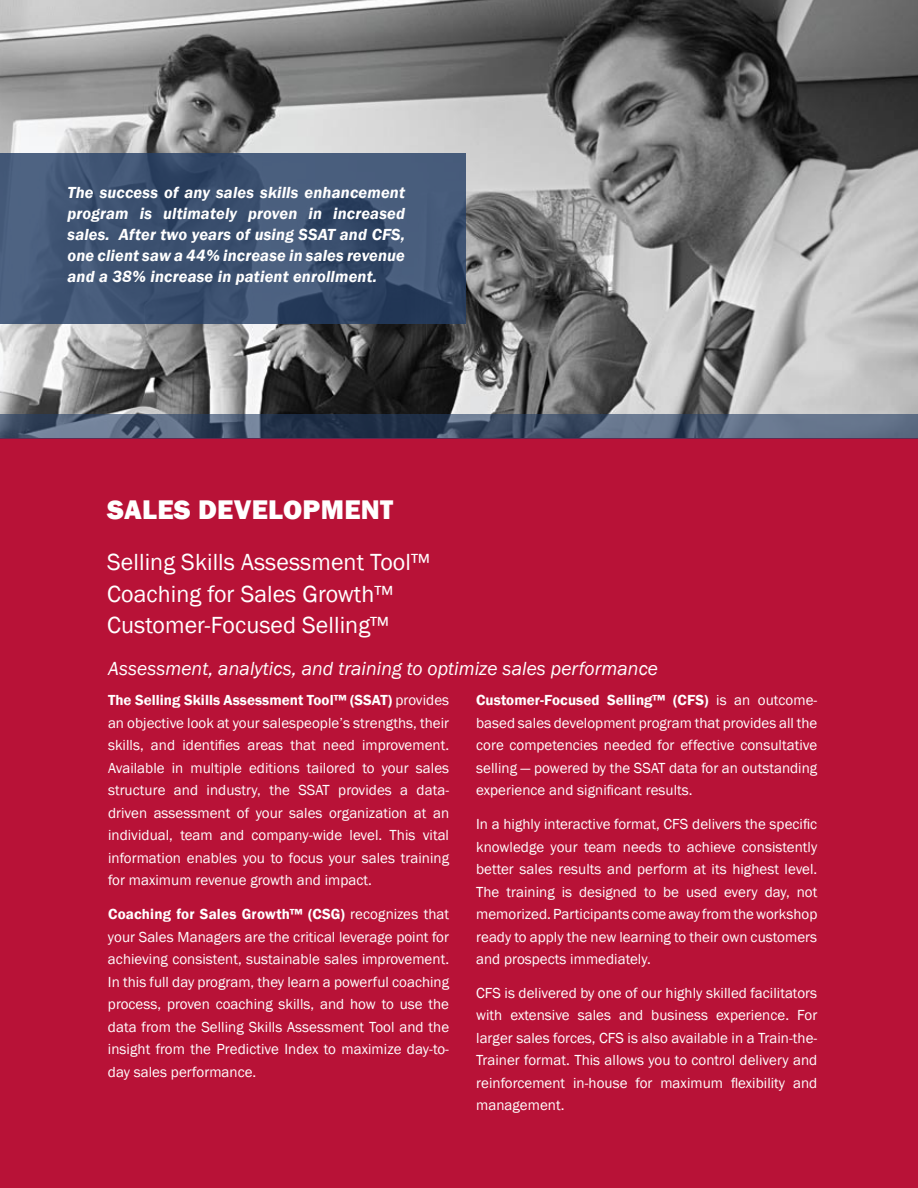
<style>
.page{position:relative;width:918px;height:1188px;background:#fff}
.page>*{position:absolute;margin:0;border:0;box-sizing:border-box;transform-origin:0 0}
.t1{font:800 27.75px "Franklin Gothic";letter-spacing:.01em;color:#fff}
.t2{font:24px/31.5px "Franklin Gothic";letter-spacing:.005em;color:#fff}
.t3{font:italic 19.5px "Franklin Gothic";letter-spacing:.005em;color:#fff}
.t4{font:italic 600 16.5px/21px "Franklin Gothic";letter-spacing:.01em;color:#fff;text-align:justify}
.t5{font:15px/22.5px "Franklin Gothic";letter-spacing:.005em;color:#fff;text-align:justify}
.s1{font-weight:600}
</style>
<div class="page">
<img style="left:0;top:0;width:918px;height:414px">
<div style="left:0;top:439px;width:918px;height:749px;background:#b81237"></div>
<svg style="left:0;top:153px;width:465px;height:171px"></svg>
<svg style="left:0;top:414px;width:918px;height:25px"></svg>
<p class="t4" style="left:68px;top:182px;width:339px">The success of any sales skills enhancement program is ultimately proven in increased sales. After two years of using SSAT and CFS, one client saw a 44% increase in sales revenue and a 38% increase in patient enrollment.</p>
<h1 class="t1" style="left:107px;top:492px;width:287px">SALES DEVELOPMENT</h1>
<h2 class="t2" style="left:107px;top:547px;width:324px">Selling Skills Assessment Tool™<br>Coaching for Sales Growth™<br>Customer-Focused Selling™</h2>
<h3 class="t3" style="left:108px;top:656px;width:552px">Assessment, analytics, and training to optimize sales performance</h3>
<p class="t5" style="left:108px;top:689px;width:343px"><span class="s1">The Selling Skills Assessment Tool™ (SSAT)</span> provides an objective look at your salespeople’s strengths, their skills, and identifies areas that need improvement.<br>Available in multiple editions tailored to your sales structure and industry, the SSAT provides a data&shy;driven assessment of your sales organization at an individual, team and company-wide level. This vital information enables you to focus your sales training for maximum revenue growth and impact.</p>
<p class="t5" style="left:108px;top:903px;width:343px"><span class="s1">Coaching for Sales Growth™ (CSG)</span> recognizes that your Sales Managers are the critical leverage point for achieving consistent, sustainable sales improvement.<br>In this full day program, they learn a powerful coaching process, proven coaching skills, and how to use the data from the Selling Skills Assessment Tool and the insight from the Predictive Index to maximize day-to&shy;day sales performance.</p>
<p class="t5" style="left:476px;top:689px;width:343px"><span class="s1">Customer-Focused Selling™ (CFS)</span> is an outcome&shy;based sales development program that provides all the core competencies needed for effective consultative selling — powered by the SSAT data for an outstanding experience and significant results.</p>
<p class="t5" style="left:476px;top:813px;width:343px">In a highly interactive format, CFS delivers the specific knowledge your team needs to achieve consistently better sales results and perform at its highest level.<br>The training is designed to be used every day, not memorized. Participants come away from the workshop ready to apply the new learning to their own customers and prospects immediately.</p>
<p class="t5" style="left:476px;top:982px;width:343px">CFS is delivered by one of our highly skilled facilitators with extensive sales and business experience. For larger sales forces, CFS is also available in a Train-the-Trainer format. This allows you to control delivery and reinforcement in-house for maximum flexibility and management.</p>
</div>
